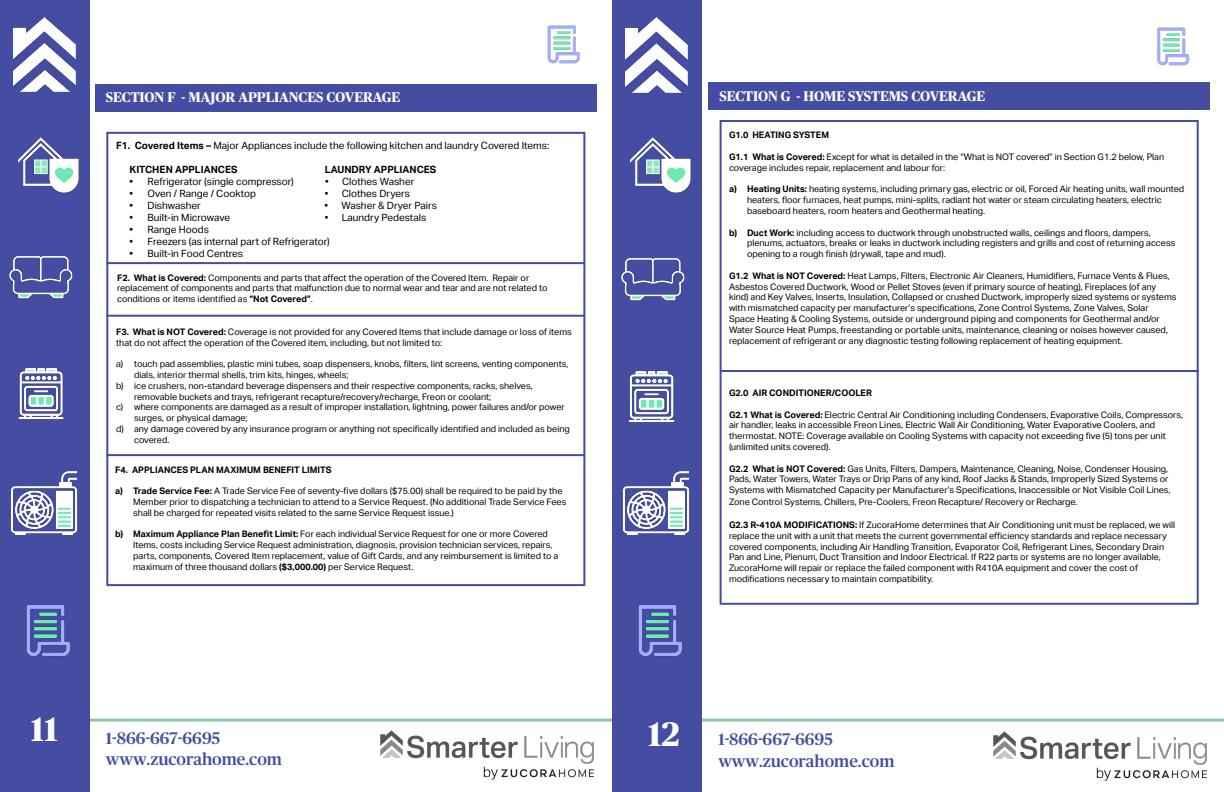
<style>
.page{position:relative;width:1224px;height:792px;background:#fff}
.page>*{position:absolute;margin:0;border:0;box-sizing:border-box;transform-origin:0 0}
.t1{font:700 34px "Publico Headline";color:#fff}
.t2{font:500 16.8px/21.2px "Publico Headline";color:#444da1}
.t3{font:700 14px "Publico Headline";color:#fff}
.t4{font:10px "Aktiv Grotesk";color:#000}
.t5{font:700 10px "Aktiv Grotesk";color:#000}
.t6{font:9px/10.8px "Aktiv Grotesk";color:#000}
.t7{font:700 9px "Aktiv Grotesk";color:#000}
.s1{font-weight:700}
</style>
<div class="page">
<hr style="left:46px;top:719px;width:583px;height:3px;background:#86cca7">
<hr style="left:658px;top:719px;width:566px;height:3px;background:#86cca7">
<div style="left:0;top:0;width:90px;height:792px;background:#444da1"></div>
<img style="left:18px;top:137px;width:61px;height:56px">
<img style="left:18px;top:368px;width:46px;height:52px">
<img style="left:9px;top:256px;width:64px;height:43px">
<img style="left:10px;top:471px;width:68px;height:64px">
<img style="left:26px;top:605px;width:44px;height:52px">
<div style="left:95px;top:84px;width:501px;height:28px;background:#444da1"></div>
<div style="left:106px;top:132px;width:479px;height:454px;border:2px solid #444da1"></div>
<hr style="left:106px;top:262px;width:479px;height:2px;background:#444da1">
<hr style="left:106px;top:315px;width:479px;height:2px;background:#444da1">
<hr style="left:106px;top:454px;width:479px;height:2px;background:#444da1">
<img style="left:380px;top:730px;width:214px;height:50px">
<img style="left:14px;top:17px;width:62px;height:74px">
<div style="left:612px;top:0;width:90px;height:792px;background:#444da1"></div>
<img style="left:630px;top:137px;width:61px;height:56px">
<img style="left:628px;top:371px;width:47px;height:52px">
<img style="left:621px;top:258px;width:64px;height:43px">
<img style="left:622px;top:471px;width:68px;height:64px">
<img style="left:638px;top:605px;width:44px;height:52px">
<div style="left:720px;top:120px;width:479px;height:485px;border:2px solid #444da1"></div>
<div style="left:708px;top:82px;width:502px;height:28px;background:#444da1"></div>
<img style="left:993px;top:731px;width:214px;height:50px">
<img style="left:626px;top:18px;width:62px;height:74px">
<img style="left:547px;top:25px;width:33px;height:39px">
<img style="left:1157px;top:27px;width:33px;height:39px">
<hr style="left:720px;top:370px;width:479px;height:2px;background:#444da1">
<h3 class="t3" style="left:106px;top:88px;width:296px">SECTION F - MAJOR APPLIANCES COVERAGE</h3>
<p class="t4" style="left:116px;top:140px;width:435px"><span class="s1">F1. Covered Items –</span> Major Appliances include the following kitchen and laundry Covered Items:</p>
<p class="t5" style="left:130px;top:164px;width:110px">KITCHEN APPLIANCES</p>
<p class="t5" style="left:325px;top:164px;width:113px">LAUNDRY APPLIANCES</p>
<p class="t4" style="left:130px;top:176px;width:166px">• Refrigerator (single compressor)</p>
<p class="t4" style="left:325px;top:176px;width:91px">• Clothes Washer</p>
<p class="t4" style="left:130px;top:188px;width:128px">• Oven / Range / Cooktop</p>
<p class="t4" style="left:325px;top:188px;width:87px">• Clothes Dryers</p>
<p class="t4" style="left:130px;top:200px;width:73px">• Dishwasher</p>
<p class="t4" style="left:324px;top:200px;width:114px">• Washer &amp; Dryer Pairs</p>
<p class="t4" style="left:130px;top:212px;width:102px">• Built-in Microwave</p>
<p class="t4" style="left:325px;top:212px;width:103px">• Laundry Pedestals</p>
<p class="t4" style="left:130px;top:224px;width:81px">• Range Hoods</p>
<p class="t4" style="left:130px;top:236px;width:202px">• Freezers (as internal part of Refrigerator)</p>
<p class="t4" style="left:130px;top:248px;width:115px">• Built-in Food Centres</p>
<p class="t6" style="left:117px;top:272px;width:432px"><span class="s1">F2. What is Covered:</span> Components and parts that affect the operation of the Covered Item. Repair or replacement of components and parts that malfunction due to normal wear and tear and are not related to conditions or items identified as <span class="s1">“Not Covered”</span>.</p>
<p class="t6" style="left:116px;top:326px;width:457px"><span class="s1">F3. What is NOT Covered:</span> Coverage is not provided for any Covered Items that include damage or loss of items that do not affect the operation of the Covered item, including, but not limited to:</p>
<p class="t6" style="left:116px;top:359px;width:454px">a) touch pad assemblies, plastic mini tubes, soap dispensers, knobs, filters, lint screens, venting components,</p>
<p class="t6" style="left:134px;top:369px;width:216px">dials, interior thermal shells, trim kits, hinges, wheels;</p>
<p class="t6" style="left:116px;top:380px;width:418px">b) ice crushers, non-standard beverage dispensers and their respective components, racks, shelves,</p>
<p class="t6" style="left:134px;top:391px;width:359px">removable buckets and trays, refrigerant recapture/recovery/recharge, Freon or coolant;</p>
<p class="t6" style="left:116px;top:402px;width:450px">c) where components are damaged as a result of improper installation, lightning, power failures and/or power</p>
<p class="t6" style="left:134px;top:413px;width:115px">surges, or physical damage;</p>
<p class="t6" style="left:116px;top:423px;width:455px">d) any damage covered by any insurance program or anything not specifically identified and included as being</p>
<p class="t6" style="left:134px;top:434px;width:37px">covered.</p>
<p class="t7" style="left:115px;top:464px;width:218px">F4. APPLIANCES PLAN MAXIMUM BENEFIT LIMITS</p>
<p class="t6" style="left:133px;top:486px;width:435px;text-indent:-18px"><span class="s1">a) Trade Service Fee:</span> A Trade Service Fee of seventy-five dollars ($75.00) shall be required to be paid by the<br>Member prior to dispatching a technician to attend to a Service Request. (No additional Trade Service Fees shall be charged for repeated visits related to the same Service Request issue.)</p>
<p class="t6" style="left:133px;top:529px;width:427px;text-indent:-18px"><span class="s1">b) Maximum Appliance Plan Benefit Limit:</span> For each individual Service Request for one or more Covered Items, costs including Service Request administration, diagnosis, provision technician services, repairs, parts, components, Covered Item replacement, value of Gift Cards, and any reimbursement is limited to a maximum of three thousand dollars <span class="s1">($3,000.00)</span> per Service Request.</p>
<h1 class="t1" style="left:31px;top:705px;width:28px">11</h1>
<h2 class="t2" style="left:106px;top:727px;width:178px">1-866-667-6695 www.zucorahome.com</h2>
<h3 class="t3" style="left:720px;top:86px;width:267px">SECTION G - HOME SYSTEMS COVERAGE</h3>
<p class="t7" style="left:729px;top:130px;width:102px">G1.0 HEATING SYSTEM</p>
<p class="t6" style="left:729px;top:152px;width:437px"><span class="s1">G1.1 What is Covered:</span> Except for what is detailed in the “What is NOT covered” in Section G1.2 below, Plan coverage includes repair, replacement and labour for:</p>
<p class="t6" style="left:747px;top:184px;width:439px;text-indent:-18px"><span class="s1">a) Heating Units:</span> heating systems, including primary gas, electric or oil, Forced Air heating units, wall mounted heaters, floor furnaces, heat pumps, mini-splits, radiant hot water or steam circulating heaters, electric baseboard heaters, room heaters and Geothermal heating.</p>
<p class="t6" style="left:747px;top:227px;width:430px;text-indent:-18px"><span class="s1">b) Duct Work:</span> including access to ductwork through unobstructed walls, ceilings and floors, dampers, plenums, actuators, breaks or leaks in ductwork including registers and grills and cost of returning access opening to a rough finish (drywall, tape and mud).</p>
<p class="t6" style="left:729px;top:270px;width:449px"><span class="s1">G1.2 What is NOT Covered:</span> Heat Lamps, Filters, Electronic Air Cleaners, Humidifiers, Furnace Vents &amp; Flues, Asbestos Covered Ductwork, Wood or Pellet Stoves (even if primary source of heating), Fireplaces (of any kind) and Key Valves, Inserts, Insulation, Collapsed or crushed Ductwork, improperly sized systems or systems with mismatched capacity per manufacturer’s specifications, Zone Control Systems, Zone Valves, Solar Space Heating &amp; Cooling Systems, outside or underground piping and components for Geothermal and/or Water Source Heat Pumps, freestanding or portable units, maintenance, cleaning or noises however caused, replacement of refrigerant or any diagnostic testing following replacement of heating equipment.</p>
<p class="t7" style="left:729px;top:388px;width:145px">G2.0 AIR CONDITIONER/COOLER</p>
<p class="t6" style="left:729px;top:409px;width:456px"><span class="s1">G2.1 What is Covered:</span> Electric Central Air Conditioning including Condensers, Evaporative Coils, Compressors, air handler, leaks in accessible Freon Lines, Electric Wall Air Conditioning, Water Evaporative Coolers, and thermostat. NOTE: Coverage available on Cooling Systems with capacity not exceeding five (5) tons per unit (unlimited units covered).</p>
<p class="t6" style="left:729px;top:463px;width:443px"><span class="s1">G2.2 What is NOT Covered:</span> Gas Units, Filters, Dampers, Maintenance, Cleaning, Noise, Condenser Housing,<br>Pads, Water Towers, Water Trays or Drip Pans of any kind, Roof Jacks &amp; Stands, Improperly Sized Systems or<br>Systems with Mismatched Capacity per Manufacturer’s Specifications, Inaccessible or Not Visible Coil Lines,</p>
<p class="t6" style="left:729px;top:497px;width:350px">Zone Control Systems, Chillers, Pre-Coolers, Freon Recapture/ Recovery or Recharge.</p>
<p class="t6" style="left:729px;top:520px;width:448px"><span class="s1">G2.3 R-410A MODIFICATIONS:</span> If ZucoraHome determines that Air Conditioning unit must be replaced, we will replace the unit with a unit that meets the current governmental efficiency standards and replace necessary covered components, including Air Handling Transition, Evaporator Coil, Refrigerant Lines, Secondary Drain Pan and Line, Plenum, Duct Transition and Indoor Electrical. If R22 parts or systems are no longer available, ZucoraHome will repair or replace the failed component with R410A equipment and cover the cost of modifications necessary to maintain compatibility.</p>
<h1 class="t1" style="left:648px;top:709px;width:33px">12</h1>
<h2 class="t2" style="left:718px;top:728px;width:178px">1-866-667-6695 www.zucorahome.com</h2>
</div>
